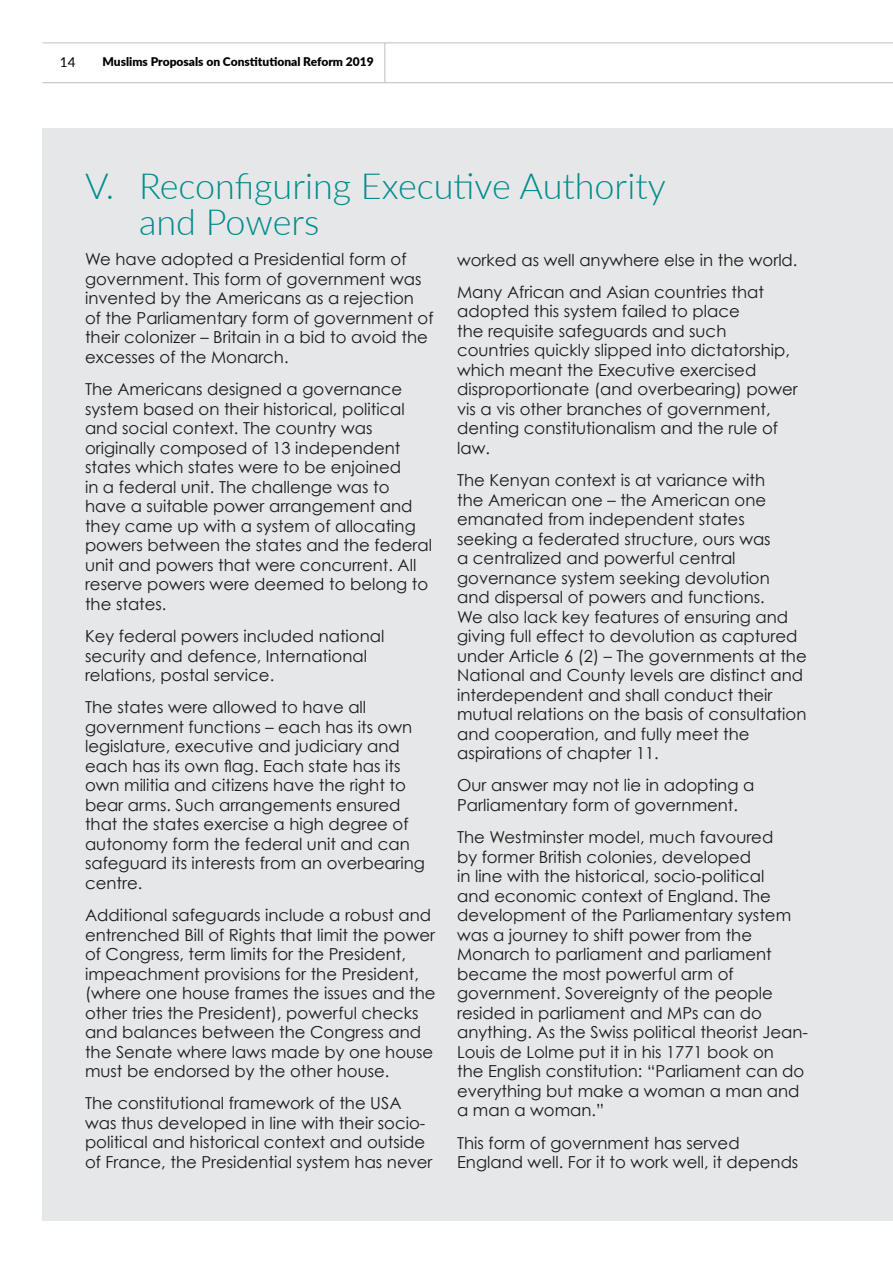
<style>
.page{position:relative;width:893px;height:1263px;background:#fff}
.page>*{position:absolute;margin:0;border:0;box-sizing:border-box;transform-origin:0 0}
.t1{font:300 36px/36px "Lato";color:#008c8d}
.t2{font:16.5px/19.5px "Century Gothic";color:#1a1a1a}
.t3{font:13.5px "Lato";color:#000}
.t4{font:900 12px "Lato";color:#000}
</style>
<div class="page">
<div style="left:43px;top:128px;width:850px;height:1092px;background:#e6e7e8"></div>
<hr style="left:43px;top:43px;width:850px;height:1px;background:#bcbec0">
<hr style="left:43px;top:82px;width:850px;height:1px;background:#bcbec0">
<hr style="left:384px;top:43px;width:1px;height:40px;background:#bcbec0">
<p class="t3" style="left:60px;top:52px;width:17px">14</p>
<p class="t4" style="left:102px;top:52px;width:273px">Muslims Proposals on Constitutional Reform 2019</p>
<h1 class="t1" style="left:139px;top:167px;width:528px;text-indent:-54px">V. Reconfiguring Executive Authority and Powers</h1>
<p class="t2" style="left:85px;top:249px;width:350px">We have adopted a Presidential form of government. This form of government was invented by the Americans as a rejection of the Parliamentary form of government of their colonizer – Britain in a bid to avoid the excesses of the Monarch.</p>
<p class="t2" style="left:85px;top:379px;width:348px">The Americans designed a governance system based on their historical, political and social context. The country was originally composed of 13 independent states which states were to be enjoined<br>in a federal unit. The challenge was to have a suitable power arrangement and they came up with a system of allocating powers between the states and the federal unit and powers that were concurrent. All reserve powers were deemed to belong to the states.</p>
<p class="t2" style="left:85px;top:626px;width:301px">Key federal powers included national security and defence, International relations, postal service.</p>
<p class="t2" style="left:85px;top:697px;width:342px">The states were allowed to have all government functions – each has its own legislature, executive and judiciary and each has its own flag. Each state has its own militia and citizens have the right to bear arms. Such arrangements ensured that the states exercise a high degree of autonomy form the federal unit and can safeguard its interests from an overbearing centre.</p>
<p class="t2" style="left:85px;top:905px;width:352px">Additional safeguards include a robust and entrenched Bill of Rights that limit the power of Congress, term limits for the President, impeachment provisions for the President, (where one house frames the issues and the other tries the President), powerful checks and balances between the Congress and the Senate where laws made by one house must be endorsed by the other house.</p>
<p class="t2" style="left:85px;top:1093px;width:349px">The constitutional framework of the USA was thus developed in line with their socio&shy;political and historical context and outside of France, the Presidential system has never</p>
<p class="t2" style="left:457px;top:243px;width:342px;line-height:32.2px">worked as well anywhere else in the world.<br>Many African and Asian countries that</p>
<p class="t2" style="left:457px;top:301px;width:342px">adopted this system failed to place<br>the requisite safeguards and such countries quickly slipped into dictatorship, which meant the Executive exercised disproportionate (and overbearing) power vis a vis other branches of government, denting constitutionalism and the rule of law.</p>
<p class="t2" style="left:457px;top:470px;width:351px">The Kenyan context is at variance with<br>the American one – the American one emanated from independent states seeking a federated structure, ours was<br>a centralized and powerful central governance system seeking devolution<br>and dispersal of powers and functions.<br>We also lack key features of ensuring and giving full effect to devolution as captured under Article 6 (2) – The governments at the National and County levels are distinct and interdependent and shall conduct their mutual relations on the basis of consultation and cooperation, and fully meet the aspirations of chapter 11.</p>
<p class="t2" style="left:457px;top:775px;width:299px">Our answer may not lie in adopting a<br>Parliamentary form of government.</p>
<p class="t2" style="left:457px;top:827px;width:352px">The Westminster model, much favoured<br>by former British colonies, developed<br>in line with the historical, socio-political<br>and economic context of England. The development of the Parliamentary system was a journey to shift power from the Monarch to parliament and parliament became the most powerful arm of government. Sovereignty of the people resided in parliament and MPs can do anything. As the Swiss political theorist Jean-Louis de Lolme put it in his 1771 book on<br>the English constitution: “Parliament can do everything but make a woman a man and a man a woman.”</p>
<p class="t2" style="left:457px;top:1132px;width:343px">This form of government has served<br>England well. For it to work well, it depends</p>
</div>
